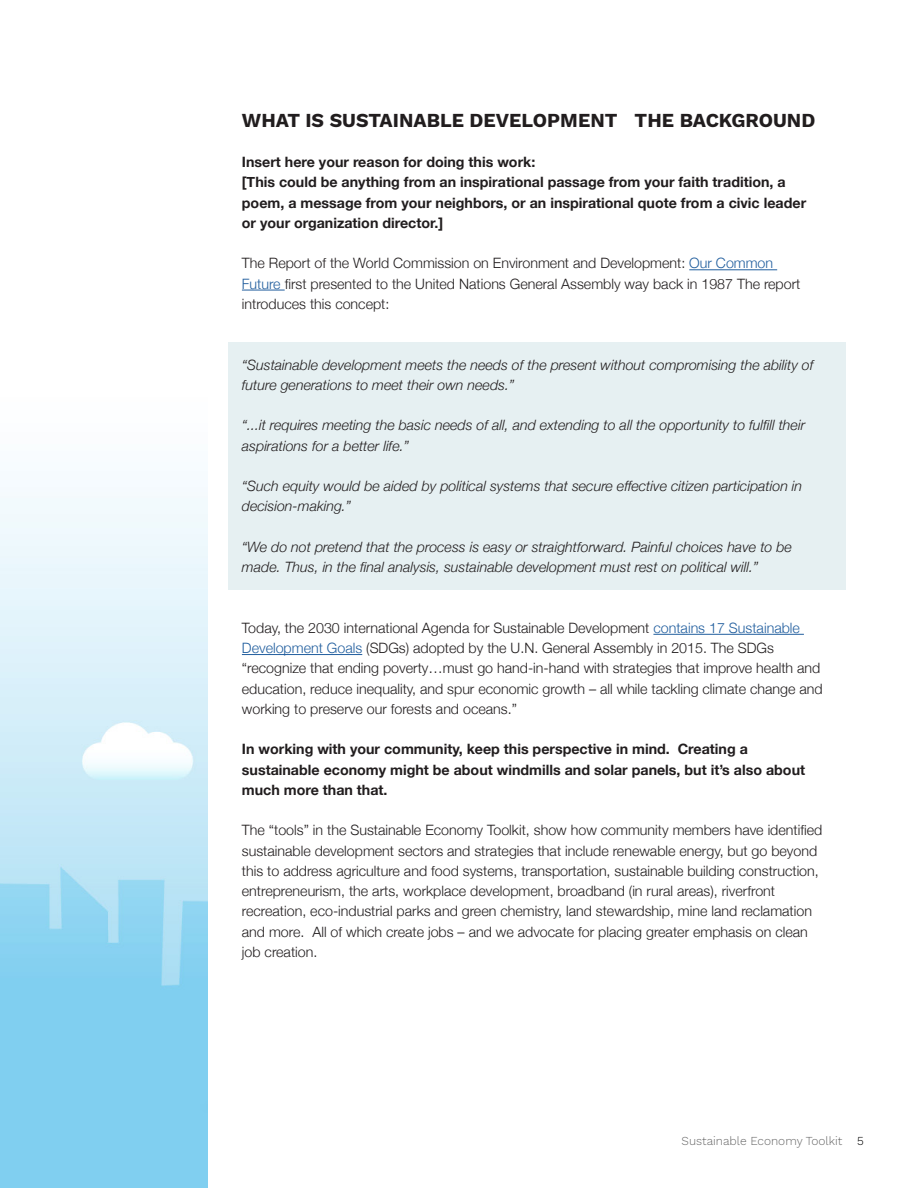
<style>
.page{position:relative;width:918px;height:1188px;background:#fff}
.page>*{position:absolute;margin:0;border:0;box-sizing:border-box;transform-origin:0 0}
.t1{font:19.5px "Work Sans";color:#211d1e}
.t2{font:300 14.25px/20.2px "Helvetica Neue";color:#211d1e}
.t3{font:italic 300 14.25px/20.2px "Helvetica Neue";color:#211d1e}
.t4{font:700 14.25px/20.2px "Helvetica Neue";color:#211d1e}
.t5{font:12px "Work Sans";color:#666}
.s1{color:#215e9e}
.s2{color:#000}
</style>
<div class="page">
<div style="left:228px;top:342px;width:618px;height:248px;background:#e6f0f2"></div>
<hr style="left:689px;top:269px;width:88px;height:1px;background:#215e9e">
<hr style="left:242px;top:290px;width:43px;height:1px;background:#215e9e">
<hr style="left:653px;top:634px;width:151px;height:1px;background:#215e9e">
<hr style="left:242px;top:654px;width:120px;height:1px;background:#215e9e">
<img style="left:0;top:496px;width:207px;height:692px">
<p class="t1" style="left:242px;top:105px;width:575px">WHAT IS SUSTAINABLE DEVELOPMENT? THE BACKGROUND</p>
<p class="t4" style="left:242px;top:152px;width:295px">Insert here your reason for doing this work:</p>
<p class="t4" style="left:242px;top:173px;width:566px">[This could be anything from an inspirational passage from your faith tradition, a poem, a message from your neighbors, or an inspirational quote from a civic leader or your organization director.]</p>
<p class="t2" style="left:242px;top:252px;width:560px">The Report of the World Commission on Environment and Development: <span class="s1">Our Common<br>Future</span> first presented to the United Nations General Assembly way back in 1987 The report introduces this concept:</p>
<p class="t3" style="left:242px;top:353px;width:573px">“Sustainable development meets the needs of the present without compromising the ability of future generations to meet their own needs.”</p>
<p class="t3" style="left:242px;top:414px;width:565px">“...it requires meeting the basic needs of all, and extending to all the opportunity to fulfill their aspirations for a better life.”</p>
<p class="t3" style="left:242px;top:475px;width:562px">“Such equity would be aided by political systems that secure effective citizen participation in decision-making.”</p>
<p class="t3" style="left:242px;top:536px;width:552px">“We do not pretend that the process is easy or straightforward. Painful choices have to be made. Thus, in the final analysis, sustainable development must rest on political will.”</p>
<p class="t2" style="left:242px;top:617px;width:582px">Today, the 2030 international Agenda for Sustainable Development <span class="s1">contains 17 Sustainable Development Goals</span> (SDGs) adopted by the U.N. General Assembly in 2015. The SDGs “recognize that ending poverty…must go hand-in-hand with strategies that improve health and education, reduce inequality, and spur economic growth – all while tackling climate change and working to preserve our forests and oceans.”</p>
<p class="t4" style="left:242px;top:740px;width:565px">In working with your community, keep this perspective in mind. Creating a sustainable economy might be about windmills and solar panels, but it’s also about much more than that.</p>
<p class="t2" style="left:242px;top:819px;width:582px">The “tools” in the Sustainable Economy Toolkit, show how community members have identified sustainable development sectors and strategies that include renewable energy, but go beyond this to address agriculture and food systems, transportation, sustainable building construction, entrepreneurism, the arts, workplace development, broadband (in rural areas), riverfront recreation, eco-industrial parks and green chemistry, land stewardship, mine land reclamation and more. All of which create jobs – and we advocate for placing greater emphasis on clean job creation.</p>
<p class="t5" style="left:682px;top:1132px;width:184px">Sustainable Economy Toolkit <span class="s2">5</span></p>
</div>
